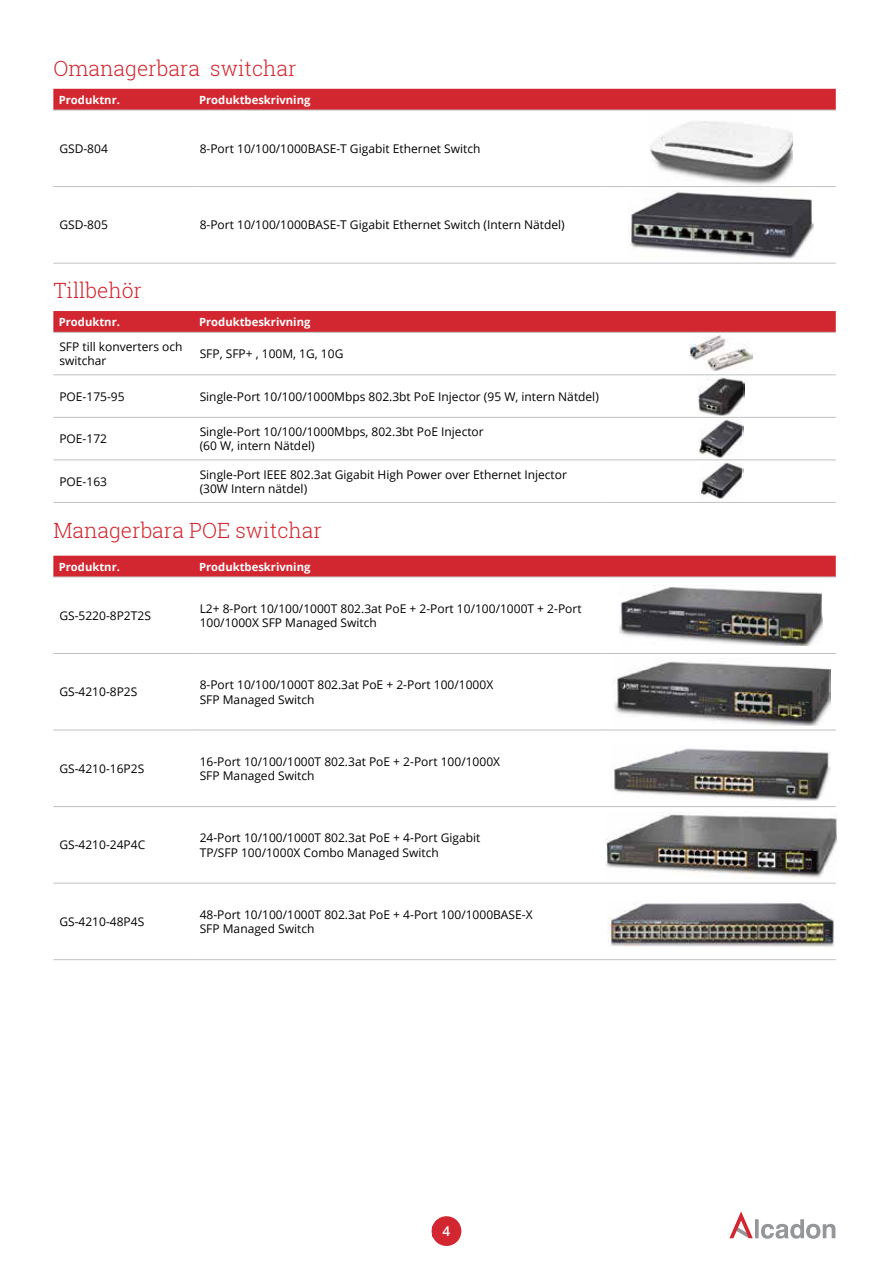
<style>
.page{position:relative;width:893px;height:1263px;background:#fff}
.page>*{position:absolute;margin:0;border:0;box-sizing:border-box;transform-origin:0 0}
.t1{font:300 21px "Roboto Slab";color:#d22730}
.t2{font:600 13.5px "Open Sans";color:#fff}
.t3{font:12px/14.4px "Open Sans";color:#000}
.t4{font:700 11.25px "Open Sans";color:#fff}
</style>
<div class="page">
<div style="left:432px;top:1216px;width:29px;height:30px;background:#d22730;border-radius:50%"></div>
<svg style="left:729px;top:1211px;width:106px;height:28px"></svg>
<div style="left:53px;top:556px;width:783px;height:20px;background:#d22730"></div>
<hr style="left:53px;top:576px;width:141px;height:1px;background:#bfc0c1">
<hr style="left:194px;top:576px;width:412px;height:1px;background:#bfc0c1">
<hr style="left:606px;top:576px;width:230px;height:1px;background:#bfc0c1">
<hr style="left:53px;top:653px;width:141px;height:1px;background:#bfc0c1">
<hr style="left:194px;top:653px;width:412px;height:1px;background:#bfc0c1">
<hr style="left:606px;top:653px;width:230px;height:1px;background:#bfc0c1">
<hr style="left:53px;top:730px;width:141px;height:1px;background:#bfc0c1">
<hr style="left:194px;top:730px;width:412px;height:1px;background:#bfc0c1">
<hr style="left:606px;top:730px;width:230px;height:1px;background:#bfc0c1">
<hr style="left:53px;top:806px;width:141px;height:1px;background:#bfc0c1">
<hr style="left:194px;top:806px;width:412px;height:1px;background:#bfc0c1">
<hr style="left:606px;top:806px;width:230px;height:1px;background:#bfc0c1">
<hr style="left:53px;top:883px;width:141px;height:1px;background:#bfc0c1">
<hr style="left:194px;top:883px;width:412px;height:1px;background:#bfc0c1">
<hr style="left:606px;top:883px;width:230px;height:1px;background:#bfc0c1">
<hr style="left:53px;top:959px;width:141px;height:1px;background:#bfc0c1">
<hr style="left:194px;top:959px;width:412px;height:1px;background:#bfc0c1">
<hr style="left:606px;top:959px;width:230px;height:1px;background:#bfc0c1">
<img style="left:619px;top:585px;width:204px;height:61px">
<img style="left:613px;top:661px;width:217px;height:65px">
<img style="left:613px;top:748px;width:217px;height:52px">
<img style="left:605px;top:813px;width:232px;height:66px">
<img style="left:607px;top:903px;width:228px;height:44px">
<div style="left:53px;top:311px;width:783px;height:21px;background:#d22730"></div>
<hr style="left:53px;top:332px;width:141px;height:1px;background:#bfc0c1">
<hr style="left:194px;top:332px;width:412px;height:1px;background:#bfc0c1">
<hr style="left:606px;top:332px;width:230px;height:1px;background:#bfc0c1">
<hr style="left:53px;top:374px;width:141px;height:1px;background:#bfc0c1">
<hr style="left:194px;top:374px;width:412px;height:1px;background:#bfc0c1">
<hr style="left:606px;top:374px;width:230px;height:1px;background:#bfc0c1">
<hr style="left:53px;top:417px;width:141px;height:1px;background:#bfc0c1">
<hr style="left:194px;top:417px;width:412px;height:1px;background:#bfc0c1">
<hr style="left:606px;top:417px;width:230px;height:1px;background:#bfc0c1">
<hr style="left:53px;top:459px;width:141px;height:1px;background:#bfc0c1">
<hr style="left:194px;top:459px;width:412px;height:1px;background:#bfc0c1">
<hr style="left:606px;top:459px;width:230px;height:1px;background:#bfc0c1">
<hr style="left:53px;top:502px;width:141px;height:1px;background:#bfc0c1">
<hr style="left:194px;top:502px;width:412px;height:1px;background:#bfc0c1">
<hr style="left:606px;top:502px;width:230px;height:1px;background:#bfc0c1">
<img style="left:690px;top:335px;width:63px;height:37px">
<img style="left:698px;top:377px;width:47px;height:38px">
<img style="left:699px;top:419px;width:45px;height:39px">
<img style="left:699px;top:462px;width:44px;height:37px">
<div style="left:53px;top:89px;width:783px;height:21px;background:#d22730"></div>
<hr style="left:53px;top:110px;width:141px;height:1px;background:#bfc0c1">
<hr style="left:194px;top:110px;width:412px;height:1px;background:#bfc0c1">
<hr style="left:53px;top:186px;width:141px;height:1px;background:#bfc0c1">
<hr style="left:194px;top:186px;width:412px;height:1px;background:#bfc0c1">
<hr style="left:606px;top:186px;width:230px;height:1px;background:#bfc0c1">
<hr style="left:53px;top:263px;width:141px;height:1px;background:#bfc0c1">
<hr style="left:194px;top:263px;width:412px;height:1px;background:#bfc0c1">
<hr style="left:606px;top:263px;width:230px;height:1px;background:#bfc0c1">
<hr style="left:606px;top:110px;width:230px;height:1px;background:#bfc0c1">
<img style="left:649px;top:121px;width:144px;height:64px">
<img style="left:628px;top:190px;width:186px;height:69px">
<h1 class="t1" style="left:53px;top:54px;width:245px">Omanagerbara switchar</h1>
<p class="t4" style="left:59px;top:92px;width:63px">Produktnr.</p>
<p class="t4" style="left:199px;top:92px;width:113px">Produktbeskrivning</p>
<p class="t3" style="left:59px;top:141px;width:50px">GSD-804</p>
<p class="t3" style="left:200px;top:141px;width:282px">8-Port 10/100/1000BASE-T Gigabit Ethernet Switch</p>
<p class="t3" style="left:59px;top:218px;width:50px">GSD-805</p>
<p class="t3" style="left:200px;top:218px;width:367px">8-Port 10/100/1000BASE-T Gigabit Ethernet Switch (Intern Nätdel)</p>
<h1 class="t1" style="left:53px;top:276px;width:90px">Tillbehör</h1>
<p class="t4" style="left:59px;top:314px;width:63px">Produktnr.</p>
<p class="t4" style="left:199px;top:314px;width:113px">Produktbeskrivning</p>
<p class="t3" style="left:59px;top:339px;width:125px">SFP till konverters och switchar</p>
<p class="t3" style="left:200px;top:346px;width:145px">SFP, SFP+ , 100M, 1G, 10G</p>
<p class="t3" style="left:59px;top:389px;width:67px">POE-175-95</p>
<p class="t3" style="left:200px;top:389px;width:401px">Single-Port 10/100/1000Mbps 802.3bt PoE Injector (95 W, intern Nätdel)</p>
<p class="t3" style="left:59px;top:431px;width:49px">POE-172</p>
<p class="t3" style="left:200px;top:424px;width:286px">Single-Port 10/100/1000Mbps, 802.3bt PoE Injector (60 W, intern Nätdel)</p>
<p class="t3" style="left:59px;top:474px;width:49px">POE-163</p>
<p class="t3" style="left:200px;top:467px;width:369px">Single-Port IEEE 802.3at Gigabit High Power over Ethernet Injector (30W Intern nätdel)</p>
<h1 class="t1" style="left:53px;top:515px;width:270px">Managerbara POE switchar</h1>
<p class="t4" style="left:59px;top:559px;width:63px">Produktnr.</p>
<p class="t4" style="left:199px;top:559px;width:113px">Produktbeskrivning</p>
<p class="t3" style="left:59px;top:608px;width:93px">GS-5220-8P2T2S</p>
<p class="t3" style="left:200px;top:601px;width:383px">L2+ 8-Port 10/100/1000T 802.3at PoE + 2-Port 10/100/1000T + 2-Port<br>100/1000X SFP Managed Switch</p>
<p class="t3" style="left:59px;top:684px;width:80px">GS-4210-8P2S</p>
<p class="t3" style="left:200px;top:677px;width:295px">8-Port 10/100/1000T 802.3at PoE + 2-Port 100/1000X<br>SFP Managed Switch</p>
<p class="t3" style="left:59px;top:761px;width:86px">GS-4210-16P2S</p>
<p class="t3" style="left:200px;top:754px;width:302px">16-Port 10/100/1000T 802.3at PoE + 2-Port 100/1000X<br>SFP Managed Switch</p>
<p class="t3" style="left:59px;top:837px;width:87px">GS-4210-24P4C</p>
<p class="t3" style="left:200px;top:830px;width:282px">24-Port 10/100/1000T 802.3at PoE + 4-Port Gigabit<br>TP/SFP 100/1000X Combo Managed Switch</p>
<p class="t3" style="left:59px;top:914px;width:86px">GS-4210-48P4S</p>
<p class="t3" style="left:200px;top:907px;width:334px">48-Port 10/100/1000T 802.3at PoE + 4-Port 100/1000BASE-X<br>SFP Managed Switch</p>
<p class="t2" style="left:442px;top:1222px;width:9px">4</p>
</div>
